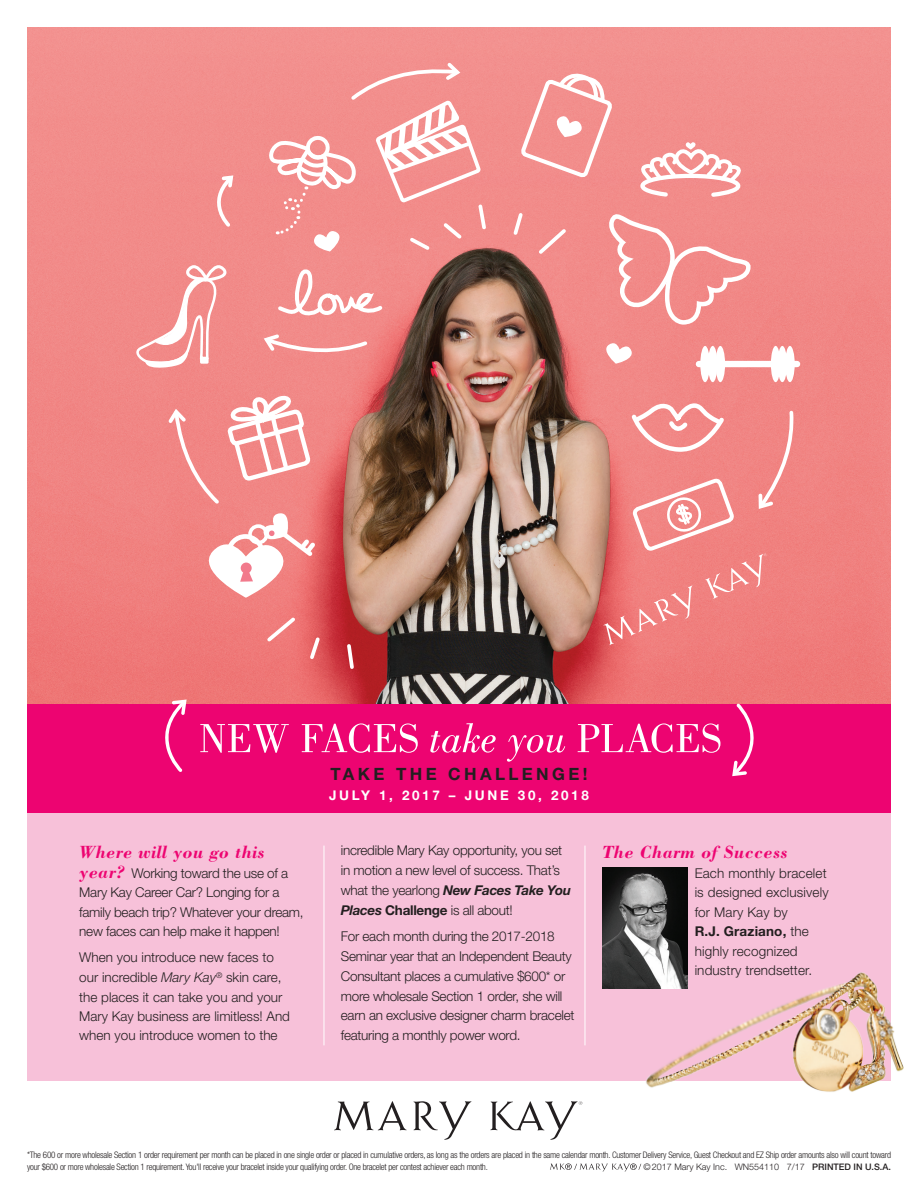
<style>
.page{position:relative;width:918px;height:1188px;background:#fff}
.page>*{position:absolute;margin:0;border:0;box-sizing:border-box;transform-origin:0 0}
.t1{font:italic 700 18.15px "Bodoni Std";letter-spacing:.02em;color:#ed0471}
.t2{font:700 16.95px "Helvetica Neue LT Std";letter-spacing:.2em;color:#231f20}
.t3{font:300 13.5px/19.8px "Helvetica Neue LT Std";letter-spacing:-.02em;color:#231f20}
.t4{font:300 13.5px/19.5px "Helvetica Neue LT Std";color:#231f20}
.t5{font:300 13.5px/19.5px "Helvetica Neue LT Std";letter-spacing:.01em;color:#231f20}
.t6{font:700 13.35px "Helvetica Neue LT Std";letter-spacing:.2em;color:#fff}
.t7{font:300 condensed 9px/12px "Helvetica Neue LT Std";letter-spacing:-.025em;color:#231f20}
.t8{font:300 9px "Helvetica Neue LT Std";color:#231f20}
.s1{font-family:"Bodoni Std";font-weight:700;font-style:italic;font-size:18.15px;color:#ed0471}
.s2{font-style:italic}
.s3{font-weight:700;font-style:italic}
.s4{font-weight:700}
.s5{font-weight:500}
</style>
<div class="page">
<img style="left:27px;top:27px;width:864px;height:677px">
<svg style="left:600px;top:339px;width:35px;height:25px"></svg>
<svg style="left:261px;top:332px;width:109px;height:22px"></svg>
<div style="left:699px;top:361px;width:98px;height:6px;background:#fff"></div>
<div style="left:771px;top:346px;width:9px;height:36px;background:#fff;border-radius:50%"></div>
<div style="left:716px;top:346px;width:9px;height:36px;background:#fff;border-radius:50%"></div>
<div style="left:708px;top:346px;width:9px;height:36px;background:#fff;border-radius:50%"></div>
<div style="left:785px;top:346px;width:10px;height:36px;background:#fff;border-radius:50%"></div>
<div style="left:700px;top:346px;width:10px;height:36px;background:#fff;border-radius:50%"></div>
<div style="left:778px;top:346px;width:9px;height:36px;background:#fff;border-radius:50%"></div>
<svg style="left:264px;top:614px;width:34px;height:31px"></svg>
<svg style="left:307px;top:635px;width:15px;height:27px"></svg>
<svg style="left:345px;top:642px;width:11px;height:29px"></svg>
<svg style="left:249px;top:263px;width:137px;height:57px;background:#f39b9a"></svg>
<svg style="left:131px;top:265px;width:98px;height:106px;background:#f39d9b"></svg>
<svg style="left:206px;top:173px;width:30px;height:56px;background:#f39d9b"></svg>
<svg style="left:267px;top:59px;width:221px;height:194px;background:#f39c9a"></svg>
<svg style="left:165px;top:390px;width:149px;height:117px;background:#f39997"></svg>
<svg style="left:603px;top:396px;width:192px;height:249px;background:#ef8a89"></svg>
<svg style="left:194px;top:513px;width:125px;height:85px"></svg>
<div style="left:241px;top:563px;width:11px;height:11px;background:#f27a8c;border-radius:50%"></div>
<svg style="left:511px;top:27px;width:246px;height:300px;background:#ee9391"></svg>
<div style="left:27px;top:784px;width:864px;height:297px;background:#f7c1d9"></div>
<div style="left:27px;top:704px;width:864px;height:108px;background:#ed0471"></div>
<svg style="left:200px;top:723px;width:520px;height:39px"></svg>
<svg style="left:165px;top:699px;width:22px;height:73px"></svg>
<svg style="left:732px;top:704px;width:22px;height:72px"></svg>
<svg style="left:334px;top:1101px;width:73px;height:29px"></svg>
<svg style="left:413px;top:1101px;width:59px;height:39px"></svg>
<svg style="left:490px;top:1101px;width:92px;height:39px"></svg>
<svg style="left:550px;top:1163px;width:91px;height:9px"></svg>
<hr style="left:324px;top:846px;width:1px;height:199px;background:#fff">
<hr style="left:585px;top:846px;width:1px;height:199px;background:#fff">
<img style="left:602px;top:867px;width:86px;height:122px">
<img style="left:630px;top:928px;width:274px;height:164px">
<h1 class="t1" style="left:79px;top:841px;width:187px">Where will you go this</h1>
<p class="t3" style="left:79px;top:863px;width:226px"><span class="s1">year?</span> Working toward the use of a Mary Kay Career Car? Longing for a family beach trip? Whatever your dream, new faces can help make it happen!</p>
<p class="t4" style="left:79px;top:948px;width:212px">When you introduce new faces to our incredible <span class="s2">Mary Kay</span><sup>®</sup> skin care, the places it can take you and your Mary Kay business are limitless! And when you introduce women to the</p>
<p class="t2" style="left:330px;top:763px;width:259px">TAKE THE CHALLENGE!</p>
<p class="t6" style="left:329px;top:787px;width:261px">JULY 1, 2017 – JUNE 30, 2018</p>
<p class="t3" style="left:341px;top:840px;width:232px">incredible Mary Kay opportunity, you set in motion a new level of success. That’s what the yearlong <span class="s3">New Faces Take You Places</span> <span class="s4">Challenge</span> is all about!</p>
<p class="t3" style="left:341px;top:926px;width:235px">For each month during the 2017-2018<br>Seminar year that an Independent Beauty Consultant places a cumulative $600* or more wholesale Section 1 order, she will earn an exclusive designer charm bracelet featuring a monthly power word.</p>
<h1 class="t1" style="left:602px;top:841px;width:187px">The Charm of Success</h1>
<p class="t5" style="left:695px;top:863px;width:135px">Each monthly bracelet is designed exclusively for Mary Kay by<br><span class="s4">R.J. Graziano,</span> the highly recognized industry trendsetter.</p>
<p class="t7" style="left:27px;top:1149px;width:866px">*The 600 or more wholesale Section 1 order requirement per month can be placed in one single order or placed in cumulative orders, as long as the orders are placed in the same calendar month. Customer Delivery Service, Guest Checkout and EZ Ship order amounts also will count toward your $600 or more wholesale Section 1 requirement. You'll receive your bracelet inside your qualifying order. One bracelet per contest achiever each month.</p>
<p class="t8" style="left:644px;top:1161px;width:249px">©2017 Mary Kay Inc. WN554110 7/17 <span class="s5">PRINTED IN U.S.A.</span></p>
</div>
